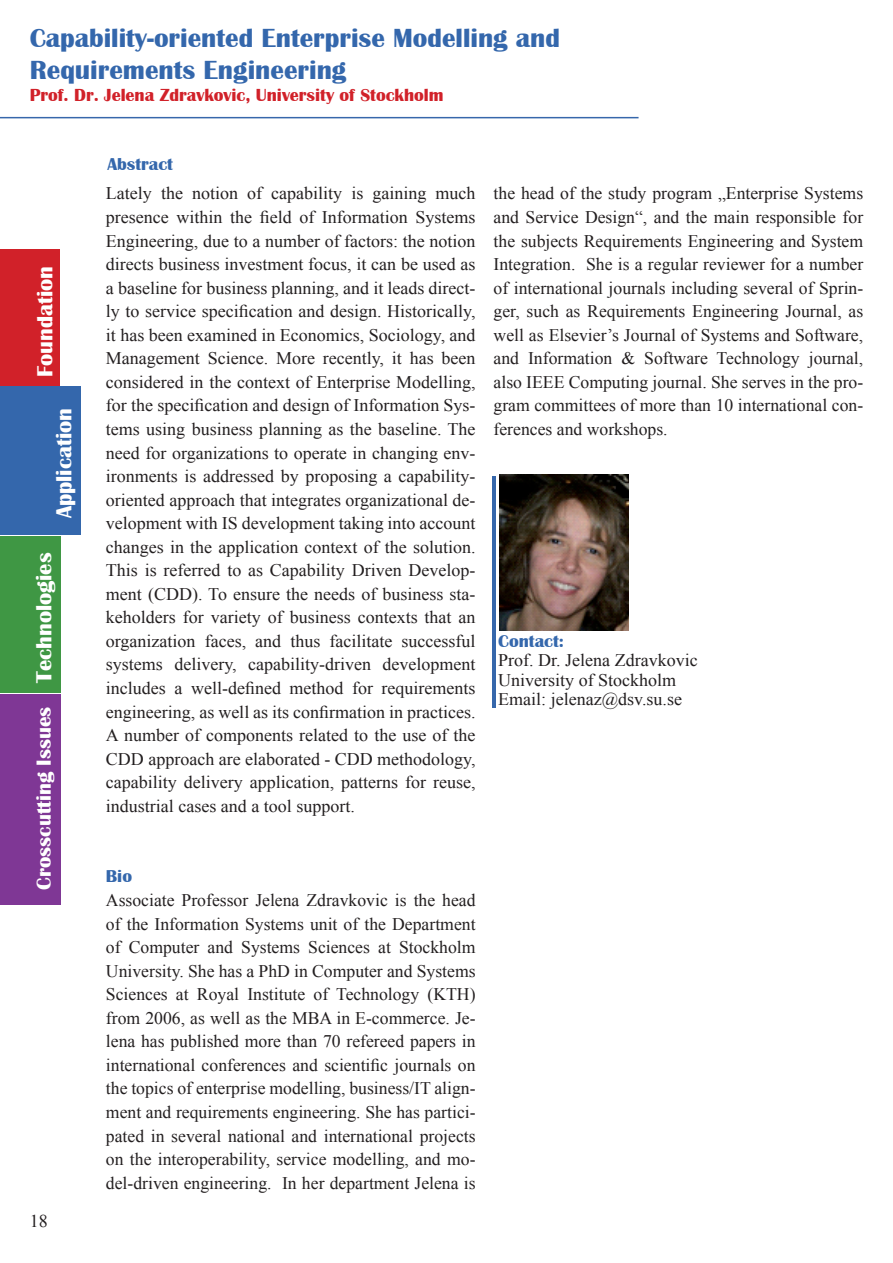
<style>
.page{position:relative;width:893px;height:1263px;background:#fff}
.page>*{position:absolute;margin:0;border:0;box-sizing:border-box;transform-origin:0 0}
.t1{font:700 27px/32.4px "Britannic";color:#3467ac}
.t2{font:700 22.5px "Britannic";color:#fff}
.t3{font:700 21px "Britannic";color:#fff}
.t4{font:700 18px "Britannic";color:#d12129}
.t5{font:18px "Times New Roman";color:#231f20}
.t6{font:17.7px/23.5px "Times New Roman";color:#231f20;text-align:justify}
.t7{font:700 17.7px "Britannic";color:#3467ac}
</style>
<div class="page">
<hr style="left:0;top:117px;width:639px;height:1px;background:#3667ab">
<div style="left:0;top:537px;width:60px;height:156px;background:#3f9744"></div>
<div style="left:0;top:249px;width:60px;height:136px;background:#d12129"></div>
<div style="left:0;top:387px;width:81px;height:148px;background:#3467ac"></div>
<div style="left:0;top:694px;width:60px;height:211px;background:#7f3795"></div>
<img style="left:500px;top:474px;width:129px;height:157px">
<hr style="left:493px;top:476px;width:3px;height:232px;background:#3667ab">
<h1 class="t1" style="left:30px;top:22px;width:532px">Capability-oriented Enterprise Modelling and<br>Requirements Engineering</h1>
<p class="t4" style="left:30px;top:85px;width:415px">Prof. Dr. Jelena Zdravkovic, University of Stockholm</p>
<p class="t2" style="left:32px;top:377px;width:113px;rotate:-90deg">Foundation</p>
<p class="t2" style="left:51px;top:518px;width:112px;rotate:-90deg">Application</p>
<p class="t2" style="left:31px;top:683px;width:132px;rotate:-90deg">Technologies</p>
<p class="t3" style="left:32px;top:890px;width:185px;rotate:-90deg">Crosscutting Issues</p>
<p class="t5" style="left:30px;top:1209px;width:19px">18</p>
<p class="t7" style="left:107px;top:154px;width:67px">Abstract</p>
<p class="t6" style="left:106px;top:181px;width:371px">Lately the notion of capability is gaining much presence within the field of Information Systems Engineering, due to a number of factors: the notion directs business investment focus, it can be used as a baseline for business planning, and it leads direct&shy;ly to service specification and design. Historically, it has been examined in Economics, Sociology, and Management Science. More recently, it has been considered in the context of Enterprise Modelling, for the specification and design of Information Sys&shy;tems using business planning as the baseline. The need for organizations to operate in changing env&shy;ironments is addressed by proposing a capability&shy;oriented approach that integrates organizational de&shy;velopment with IS development taking into account changes in the application context of the solution.<br>This is referred to as Capability Driven Develop&shy;ment (CDD). To ensure the needs of business sta&shy;keholders for variety of business contexts that an organization faces, and thus facilitate successful systems delivery, capability-driven development includes a well-defined method for requirements engineering, as well as its confirmation in practices.<br>A number of components related to the use of the CDD approach are elaborated - CDD methodology, capability delivery application, patterns for reuse, industrial cases and a tool support.</p>
<p class="t6" style="left:494px;top:181px;width:371px">the head of the study program „Enterprise Systems and Service Design“, and the main responsible for the subjects Requirements Engineering and System Integration. She is a regular reviewer for a number of international journals including several of Sprin&shy;ger, such as Requirements Engineering Journal, as well as Elsevier’s Journal of Systems and Software, and Information &amp; Software Technology journal, also IEEE Computing journal. She serves in the pro&shy;gram committees of more than 10 international con&shy;ferences and workshops.</p>
<p class="t7" style="left:498px;top:631px;width:67px">Contact:</p>
<p class="t6" style="left:498px;top:650px;width:201px;line-height:19.5px;text-align:left">Prof. Dr. Jelena Zdravkovic<br>University of Stockholm<br>Email: jelenaz@dsv.su.se</p>
<p class="t7" style="left:106px;top:866px;width:28px">Bio</p>
<p class="t6" style="left:106px;top:888px;width:371px">Associate Professor Jelena Zdravkovic is the head of the Information Systems unit of the Department of Computer and Systems Sciences at Stockholm University. She has a PhD in Computer and Systems Sciences at Royal Institute of Technology (KTH) from 2006, as well as the MBA in E-commerce. Je&shy;lena has published more than 70 refereed papers in international conferences and scientific journals on the topics of enterprise modelling, business/IT align&shy;ment and requirements engineering. She has partici&shy;pated in several national and international projects on the interoperability, service modelling, and mo&shy;del-driven engineering. In her department Jelena is</p>
</div>
